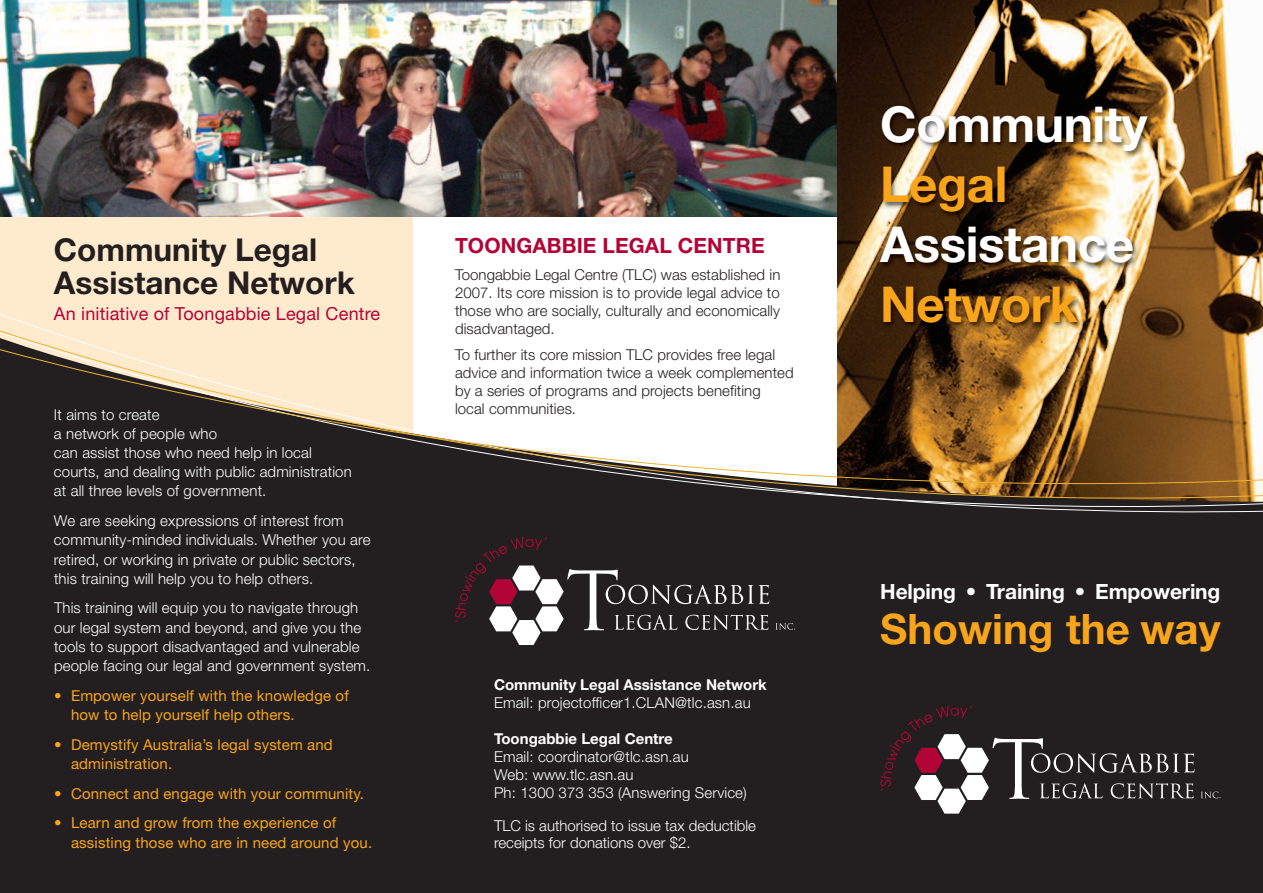
<style>
.page{position:relative;width:1263px;height:893px;background:#fff}
.page>*{position:absolute;margin:0;border:0;box-sizing:border-box;transform-origin:0 0}
.t1{font:700 49.5px "Helvetica Neue";letter-spacing:-.01em;color:#fff}
.t2{font:700 49.5px "Helvetica Neue";letter-spacing:-.01em;color:#f9a51b}
.t3{font:700 42px "Helvetica Neue";color:#f9a51b}
.t4{font:700 31.5px/33px "Helvetica Neue";color:#231f20}
.t5{font:700 21px "Helvetica Neue";letter-spacing:-.005em;color:#fff}
.t6{font:700 21px "Helvetica Neue";letter-spacing:.005em;color:#b30437}
.t7{font:18px "Helvetica Neue";letter-spacing:.01em;color:#b30437}
.t8{font:300 15px/19.2px "Helvetica Neue";letter-spacing:.01em;color:#fff}
.t9{font:300 15px/18px "Helvetica Neue";letter-spacing:.005em;color:#231f20;text-align:justify}
.t10{font:15px/19.2px "Helvetica Neue";letter-spacing:.01em;color:#f9a51b}
.t11{font:700 15px "Helvetica Neue";color:#fff}
</style>
<div class="page">
<svg style="left:412px;top:216px;width:3px;height:93px"></svg>
<svg style="left:835px;top:216px;width:3px;height:93px"></svg>
<div style="left:0;top:103px;width:412px;height:400px;background:#feeacc"></div>
<img style="left:0;top:0;width:838px;height:216px">
<img style="left:838px;top:0;width:425px;height:309px">
<div style="left:0;top:517px;width:1263px;height:376px;background:#231f20"></div>
<svg style="left:0;top:309px;width:1263px;height:208px"></svg>
<svg style="left:0;top:504px;width:1263px;height:9px;background:#2e2a2b"></svg>
<svg style="left:0;top:326px;width:1263px;height:178px"></svg>
<svg style="left:1201px;top:792px;width:19px;height:6px"></svg>
<svg style="left:880px;top:705px;width:314px;height:109px;background:#433b3d"></svg>
<svg style="left:776px;top:623px;width:19px;height:7px"></svg>
<svg style="left:455px;top:537px;width:314px;height:108px;background:#433b3d"></svg>
<img style="left:861px;top:95px;width:345px;height:331px">
<h3 class="t4" style="left:54px;top:236px;width:302px">Community Legal<br>Assistance Network</h3>
<p class="t7" style="left:54px;top:307px;width:328px">An initiative of Toongabbie Legal Centre</p>
<p class="t8" style="left:54px;top:406px;width:299px">It aims to create<br>a network of people who<br>can assist those who need help in local courts, and dealing with public administration at all three levels of government.</p>
<p class="t8" style="left:54px;top:513px;width:318px">We are seeking expressions of interest from community-minded individuals. Whether you are retired, or working in private or public sectors, this training will help you to help others.</p>
<p class="t8" style="left:54px;top:600px;width:318px">This training will equip you to navigate through our legal system and beyond, and give you the tools to support disadvantaged and vulnerable people facing our legal and government system.</p>
<p class="t10" style="left:71px;top:687px;width:279px;text-indent:-17px">• Empower yourself with the knowledge of how to help yourself help others.</p>
<p class="t10" style="left:71px;top:736px;width:263px;text-indent:-17px">• Demystify Australia’s legal system and administration.</p>
<p class="t10" style="left:54px;top:785px;width:312px">• Connect and engage with your community.</p>
<p class="t10" style="left:71px;top:815px;width:303px;text-indent:-17px">• Learn and grow from the experience of assisting those who are in need around you.</p>
<h3 class="t6" style="left:455px;top:238px;width:311px">TOONGABBIE LEGAL CENTRE</h3>
<p class="t9" style="left:455px;top:267px;width:327px">Toongabbie Legal Centre (TLC) was established in 2007. Its core mission is to provide legal advice to those who are socially, culturally and economically disadvantaged.</p>
<p class="t9" style="left:455px;top:347px;width:340px;text-align:left">To further its core mission TLC provides free legal advice and information twice a week complemented by a series of programs and projects benefiting local communities.</p>
<p class="t11" style="left:494px;top:679px;width:274px">Community Legal Assistance Network</p>
<p class="t8" style="left:494px;top:694px;width:258px">Email: projectofficer1.CLAN@tlc.asn.au</p>
<p class="t11" style="left:494px;top:733px;width:180px">Toongabbie Legal Centre</p>
<p class="t8" style="left:494px;top:749px;width:254px;line-height:18px">Email: coordinator@tlc.asn.au<br>Web: www.tlc.asn.au<br>Ph: 1300 373 353 (Answering Service)</p>
<p class="t8" style="left:494px;top:819px;width:263px;line-height:16.5px">TLC is authorised to issue tax deductible receipts for donations over $2.</p>
<h1 class="t1" style="left:880px;top:106px;width:269px">Community</h1>
<h1 class="t2" style="left:880px;top:166px;width:129px">Legal</h1>
<h1 class="t1" style="left:880px;top:226px;width:255px">Assistance</h1>
<h1 class="t2" style="left:880px;top:286px;width:199px">Network</h1>
<h3 class="t5" style="left:880px;top:584px;width:342px">Helping • Training • Empowering</h3>
<h2 class="t3" style="left:880px;top:614px;width:342px">Showing the way</h2>
</div>
